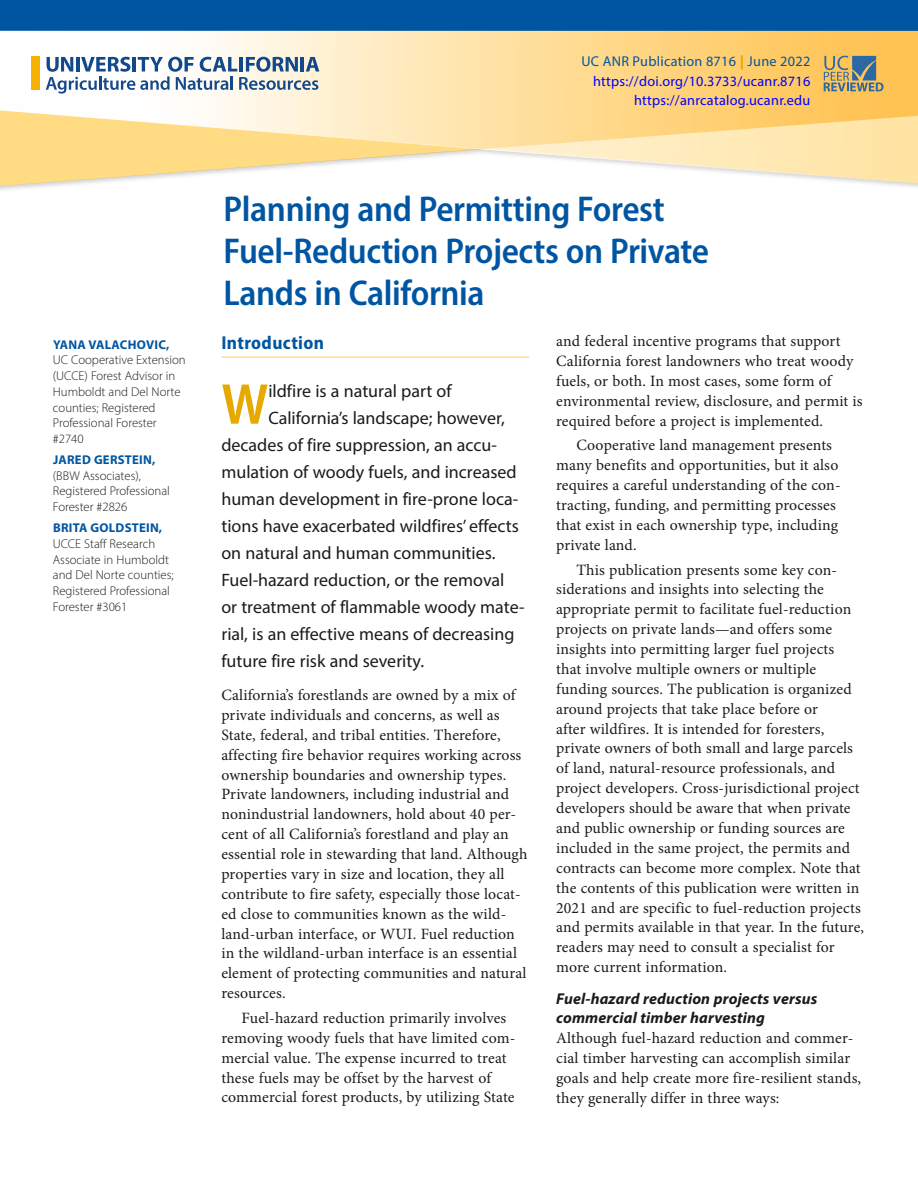
<style>
.page{position:relative;width:918px;height:1188px;background:#fff}
.page>*{position:absolute;margin:0;border:0;box-sizing:border-box;transform-origin:0 0}
.t1{font:600 semi-condensed 58.05px "Myriad Pro";color:#e5a900}
.t2{font:600 semi-condensed 36px/42px "Myriad Pro";letter-spacing:-.01em;color:#0055a2}
.t3{font:700 semi-condensed 18.75px "Myriad Pro";letter-spacing:.02em;color:#0055a2}
.t4{font:18px "Myriad Pro";color:#1c1b1b}
.t5{font:15.75px/20px "Minion Pro";letter-spacing:.01em;color:#1c1b1b}
.t6{font:italic 700 15.75px/19.5px "Myriad Pro";letter-spacing:.01em;color:#1c1b1b}
.t7{font:14.25px/19.5px "Myriad Pro";letter-spacing:.02em;color:#00f;text-align:right}
.t8{font:300 12.75px/15.8px "Myriad Pro";color:#1c1b1b}
.t9{font:700 12.75px "Myriad Pro";letter-spacing:.02em;color:#0055a2}
.s1{color:#0055a2}
.s2{font-weight:900;color:#e5a900}
</style>
<div class="page">
<svg style="left:0;top:31px;width:918px;height:153px"></svg>
<svg style="left:824px;top:56px;width:60px;height:35px"></svg>
<div style="left:0;top:0;width:918px;height:31px;background:#0055a2"></div>
<svg style="left:46px;top:57px;width:273px;height:37px"></svg>
<div style="left:31px;top:57px;width:8px;height:33px;background:#f4b100"></div>
<hr style="left:221px;top:356px;width:308px;height:2px;background:#ffde90">
<p class="t9" style="left:53px;top:336px;width:118px">YANA VALACHOVIC,</p>
<p class="t8" style="left:53px;top:352px;width:134px">UC Cooperative Extension (UCCE) Forest Advisor in<br>Humboldt and Del Norte counties; Registered<br>Professional Forester #2740</p>
<p class="t9" style="left:53px;top:451px;width:104px">JARED GERSTEIN,</p>
<p class="t8" style="left:53px;top:467px;width:118px">(BBW Associates),<br>Registered Professional<br>Forester #2826</p>
<p class="t9" style="left:53px;top:519px;width:111px">BRITA GOLDSTEIN,</p>
<p class="t8" style="left:53px;top:536px;width:122px">UCCE Staff Research<br>Associate in Humboldt and Del Norte counties;<br>Registered Professional<br>Forester #3061</p>
<p class="t7" style="left:581px;top:51px;width:231px"><span class="s1">UC ANR Publication 8716</span> <span class="s2">|</span> <span class="s1">June 2022 </span>https://doi.org/10.3733/ucanr.8716 https://anrcatalog.ucanr.edu</p>
<h2 class="t2" style="left:224px;top:188px;width:487px">Planning and Permitting Forest<br>Fuel-Reduction Projects on Private<br>Lands in California</h2>
<p class="t3" style="left:221px;top:330px;width:104px">Introduction</p>
<h1 class="t1" style="left:221px;top:368px;width:48px">W</h1>
<p class="t4" style="left:268px;top:380px;width:185px">ildfire is a natural part of</p>
<p class="t5" style="left:556px;top:331px;width:308px">and federal incentive programs that support California forest landowners who treat woody fuels, or both. In most cases, some form of environmental review, disclosure, and permit is required before a project is implemented.</p>
<p class="t5" style="left:556px;top:436px;width:286px;text-indent:20px">Cooperative land management presents many benefits and opportunities, but it also requires a careful understanding of the con&shy;tracting, funding, and permitting processes that exist in each ownership type, including private land.</p>
<p class="t5" style="left:556px;top:560px;width:309px;text-indent:20px">This publication presents some key con&shy;siderations and insights into selecting the appropriate permit to facilitate fuel-reduction projects on private lands—and offers some insights into permitting larger fuel projects<br>that involve multiple owners or multiple funding sources. The publication is organized around projects that take place before or<br>after wildfires. It is intended for foresters, private owners of both small and large parcels of land, natural-resource professionals, and project developers. Cross-jurisdictional project developers should be aware that when private and public ownership or funding sources are included in the same project, the permits and contracts can become more complex. Note that the contents of this publication were written in 2021 and are specific to fuel-reduction projects and permits available in that year. In the future, readers may need to consult a specialist for more current information.</p>
<p class="t6" style="left:556px;top:988px;width:263px">Fuel-hazard reduction projects versus commercial timber harvesting</p>
<p class="t5" style="left:556px;top:1028px;width:307px">Although fuel-hazard reduction and commer&shy;cial timber harvesting can accomplish similar goals and help create more fire-resilient stands, they generally differ in three ways:</p>
<p class="t4" style="left:268px;top:407px;width:238px">California’s landscape; however,</p>
<p class="t4" style="left:221px;top:434px;width:277px">decades of fire suppression, an accu-</p>
<p class="t4" style="left:221px;top:461px;width:297px">mulation of woody fuels, and increased</p>
<p class="t4" style="left:221px;top:488px;width:298px">human development in fire-prone loca-</p>
<p class="t4" style="left:221px;top:515px;width:299px">tions have exacerbated wildfires’ effects</p>
<p class="t4" style="left:221px;top:542px;width:276px">on natural and human communities.</p>
<p class="t4" style="left:221px;top:569px;width:285px">Fuel-hazard reduction, or the removal</p>
<p class="t4" style="left:221px;top:596px;width:305px">or treatment of flammable woody mate-</p>
<p class="t4" style="left:221px;top:623px;width:295px">rial, is an effective means of decreasing</p>
<p class="t4" style="left:221px;top:650px;width:204px">future fire risk and severity.</p>
<p class="t5" style="left:221px;top:685px;width:308px">California’s forestlands are owned by a mix of private individuals and concerns, as well as State, federal, and tribal entities. Therefore, affecting fire behavior requires working across ownership boundaries and ownership types.<br>Private landowners, including industrial and nonindustrial landowners, hold about 40 per&shy;cent of all California’s forestland and play an essential role in stewarding that land. Although properties vary in size and location, they all contribute to fire safety, especially those locat&shy;ed close to communities known as the wild&shy;land-urban interface, or WUI. Fuel reduction in the wildland-urban interface is an essential element of protecting communities and natural resources.</p>
<p class="t5" style="left:221px;top:1008px;width:295px;text-indent:20px">Fuel-hazard reduction primarily involves removing woody fuels that have limited com&shy;mercial value. The expense incurred to treat these fuels may be offset by the harvest of commercial forest products, by utilizing State</p>
</div>
